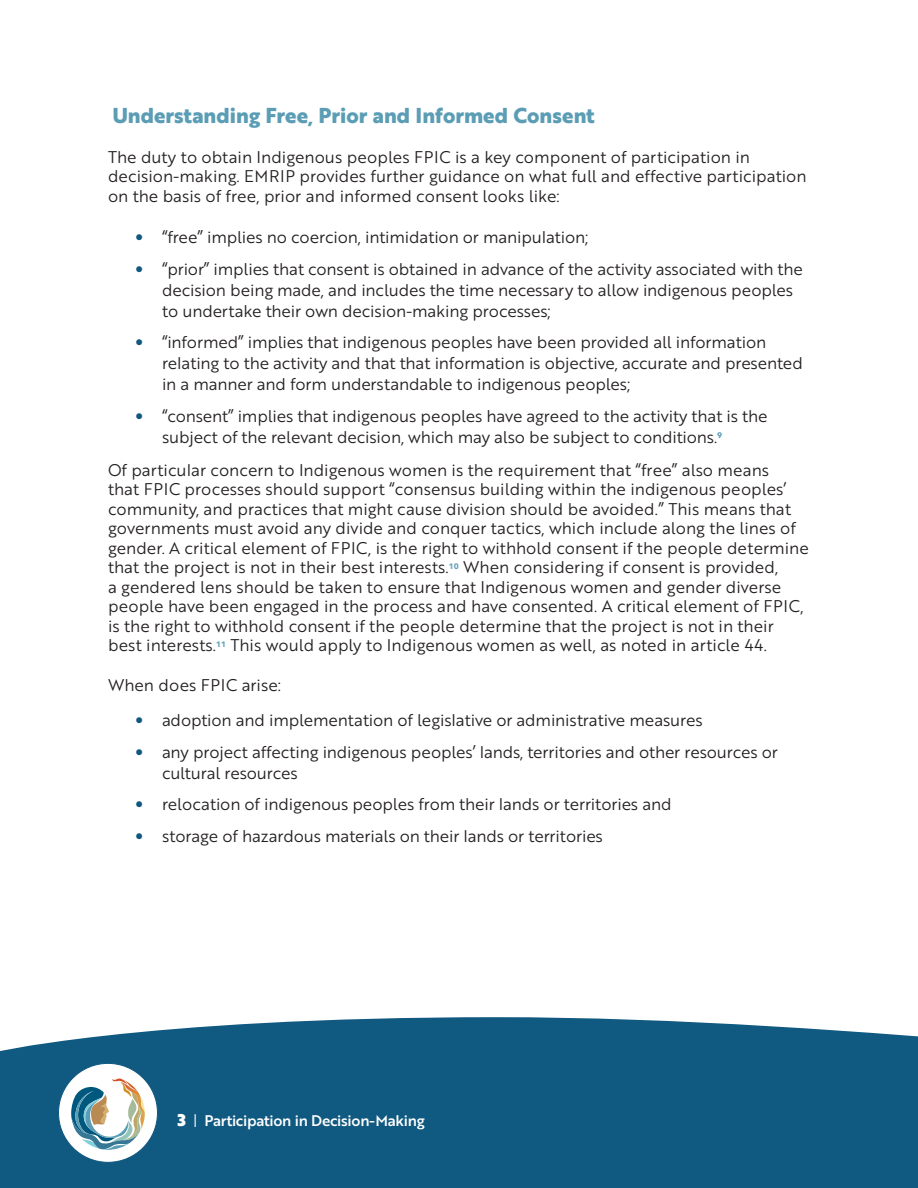
<style>
.page{position:relative;width:918px;height:1188px;background:#fff}
.page>*{position:absolute;margin:0;border:0;box-sizing:border-box;transform-origin:0 0}
.Body_text_left_just{font:700 21px "Brother 1816 Extra";color:#5a9db5}
.Body_text_left_just-2{font:16.5px/19.5px "Brother 1816 Book";color:#231f20}
.t1{font:15px "Brother 1816 Medium";letter-spacing:-.02em;color:#fff}
.s1{font-family:"Avenir Next";color:#0f587f}
.s2{font-family:"Brother 1816 Black";font-size:16.5px}
.s3{font-family:"Brother 1816 Book"}
</style>
<div class="page">
<div style="left:0;top:1017px;width:918px;height:171px;background:#105980"></div>
<div style="left:59px;top:1063px;width:98px;height:99px;background:#fff;border-radius:50%"></div>
<svg style="left:71px;top:1079px;width:74px;height:71px"></svg>
<p class="Body_text_left_just" style="left:112px;top:99px;width:484px">Understanding Free, Prior and Informed Consent</p>
<p class="Body_text_left_just-2" style="left:108px;top:147px;width:700px">The duty to obtain Indigenous peoples FPIC is a key component of participation in decision-making. EMRIP provides further guidance on what full and effective participation on the basis of free, prior and informed consent looks like:</p>
<p class="Body_text_left_just-2" style="left:135px;top:227px;width:455px"><span class="s1">•</span> “free” implies no coercion, intimidation or manipulation;</p>
<p class="Body_text_left_just-2" style="left:162px;top:257px;width:642px;line-height:21px;text-indent:-27px"><span class="s1">•</span> “prior” implies that consent is obtained in advance of the activity associated with the decision being made, and includes the time necessary to allow indigenous peoples to undertake their own decision-making processes;</p>
<p class="Body_text_left_just-2" style="left:162px;top:331px;width:642px;line-height:21px;text-indent:-27px"><span class="s1">•</span> “informed” implies that indigenous peoples have been provided all information relating to the activity and that that information is objective, accurate and presented in a manner and form understandable to indigenous peoples;</p>
<p class="Body_text_left_just-2" style="left:162px;top:404px;width:607px;line-height:21px;text-indent:-27px"><span class="s1">•</span> “consent” implies that indigenous peoples have agreed to the activity that is the subject of the relevant decision, which may also be subject to conditions.<sup>9</sup></p>
<p class="Body_text_left_just-2" style="left:108px;top:459px;width:702px">Of particular concern to Indigenous women is the requirement that “free” also means<br>that FPIC processes should support “consensus building within the indigenous peoples’ community, and practices that might cause division should be avoided.” This means that governments must avoid any divide and conquer tactics, which include along the lines of gender. A critical element of FPIC, is the right to withhold consent if the people determine that the project is not in their best interests.<sup>10</sup> When considering if consent is provided,<br>a gendered lens should be taken to ensure that Indigenous women and gender diverse people have been engaged in the process and have consented. A critical element of FPIC, is the right to withhold consent if the people determine that the project is not in their best interests.<sup>11</sup> This would apply to Indigenous women as well, as noted in article 44.</p>
<p class="Body_text_left_just-2" style="left:108px;top:674px;width:175px">When does FPIC arise:</p>
<p class="Body_text_left_just-2" style="left:135px;top:710px;width:569px"><span class="s1">•</span> adoption and implementation of legislative or administrative measures</p>
<p class="Body_text_left_just-2" style="left:162px;top:740px;width:618px;line-height:21px;text-indent:-27px"><span class="s1">•</span> any project affecting indigenous peoples’ lands, territories and other resources or cultural resources</p>
<p class="Body_text_left_just-2" style="left:135px;top:794px;width:538px"><span class="s1">•</span> relocation of indigenous peoples from their lands or territories and</p>
<p class="Body_text_left_just-2" style="left:135px;top:825px;width:469px"><span class="s1">•</span> storage of hazardous materials on their lands or territories</p>
<p class="t1" style="left:177px;top:1110px;width:249px"><span class="s2">3</span> <span class="s3">|</span> Participation in Decision-Making</p>
</div>
